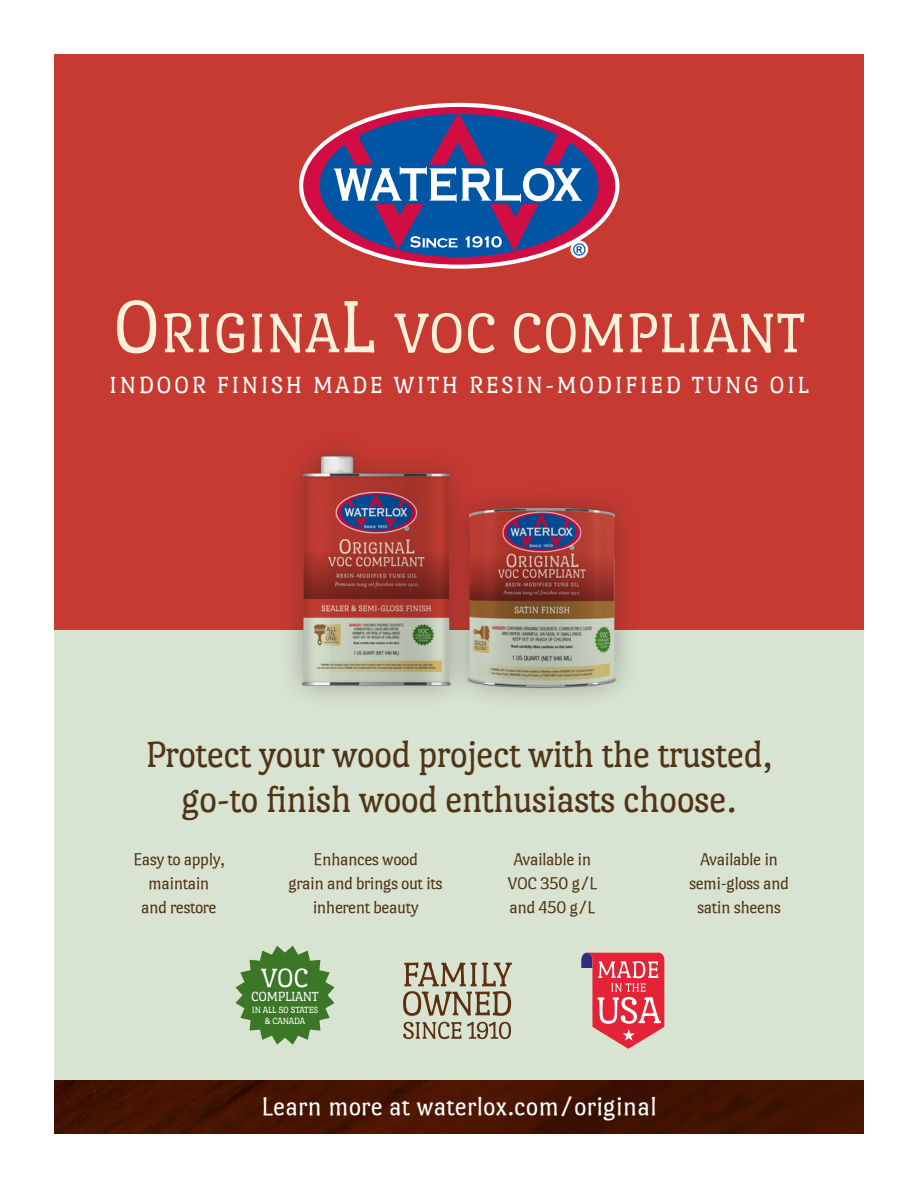
<style>
.page{position:relative;width:918px;height:1188px;background:#fff}
.page>*{position:absolute;margin:0;border:0;box-sizing:border-box;transform-origin:0 0}
.t1{font:60px "Port Lligat Slab";color:#fef1d9}
.t2{font:39px/45px "Port Lligat Slab";letter-spacing:-.02em;color:#513416;text-align:center}
.t3{font:28.35px "Port Lligat Slab";color:#fff}
.t4{font:27px "Port Lligat Sans";color:#fff}
.t5{font:25.2px "Port Lligat Slab";letter-spacing:.1em;color:#fff}
.t6{font:18px/24px "Port Lligat Sans";letter-spacing:-.03em;color:#513416;text-align:center}
.t7{font:14.25px "Port Lligat Slab";letter-spacing:-.02em;color:#fff}
.t8{font:9.75px/11.1px "Port Lligat Slab";letter-spacing:-.02em;color:#fff;text-align:center}
.s1{font-size:79.5px}
</style>
<div class="page">
<div style="left:54px;top:54px;width:810px;height:576px;background:#c73a32"></div>
<svg style="left:299px;top:103px;width:320px;height:166px"></svg>
<svg style="left:320px;top:114px;width:278px;height:144px;background:#5e5a94"></svg>
<div style="left:54px;top:630px;width:810px;height:450px;background:#d8e3d1"></div>
<div style="left:55px;top:1080px;width:809px;height:54px;background:#441302"></div>
<svg style="left:403px;top:962px;width:109px;height:54px"></svg>
<svg style="left:403px;top:1022px;width:108px;height:17px"></svg>
<div style="left:277px;top:430px;width:198px;height:281px;background:#231f20;opacity:.35"></div>
<img style="left:296px;top:451px;width:161px;height:240px">
<div style="left:443px;top:481px;width:198px;height:232px;background:#231f20;opacity:.35"></div>
<img style="left:462px;top:501px;width:161px;height:195px">
<svg style="left:235px;top:946px;width:99px;height:99px"></svg>
<svg style="left:581px;top:953px;width:83px;height:96px"></svg>
<p class="t1" style="left:113px;top:301px;width:694px"><span class="s1">O</span>RIGINA<span class="s1">L</span> VOC COMPLIANT</p>
<p class="t5" style="left:109px;top:372px;width:701px">INDOOR FINISH MADE WITH RESIN-MODIFIED TUNG OIL</p>
<p class="t2" style="left:146px;top:732px;width:628px">Protect your wood project with the trusted, go-to finish wood enthusiasts choose.</p>
<p class="t6" style="left:133px;top:847px;width:93px">Easy to apply, maintain<br>and restore</p>
<p class="t6" style="left:289px;top:847px;width:156px">Enhances wood<br>grain and brings out its inherent beauty</p>
<p class="t6" style="left:507px;top:847px;width:91px">Available in<br>VOC 350 g/L and 450 g/L</p>
<p class="t6" style="left:689px;top:847px;width:102px">Available in semi-gloss and satin sheens</p>
<p class="t3" style="left:261px;top:963px;width:49px">VOC</p>
<p class="t7" style="left:251px;top:989px;width:69px">COMPLIANT</p>
<p class="t8" style="left:252px;top:1004px;width:68px">IN ALL 50 STATES &amp; CANADA</p>
<p class="t4" style="left:261px;top:1092px;width:397px">Learn more at waterlox.com/original</p>
</div>
